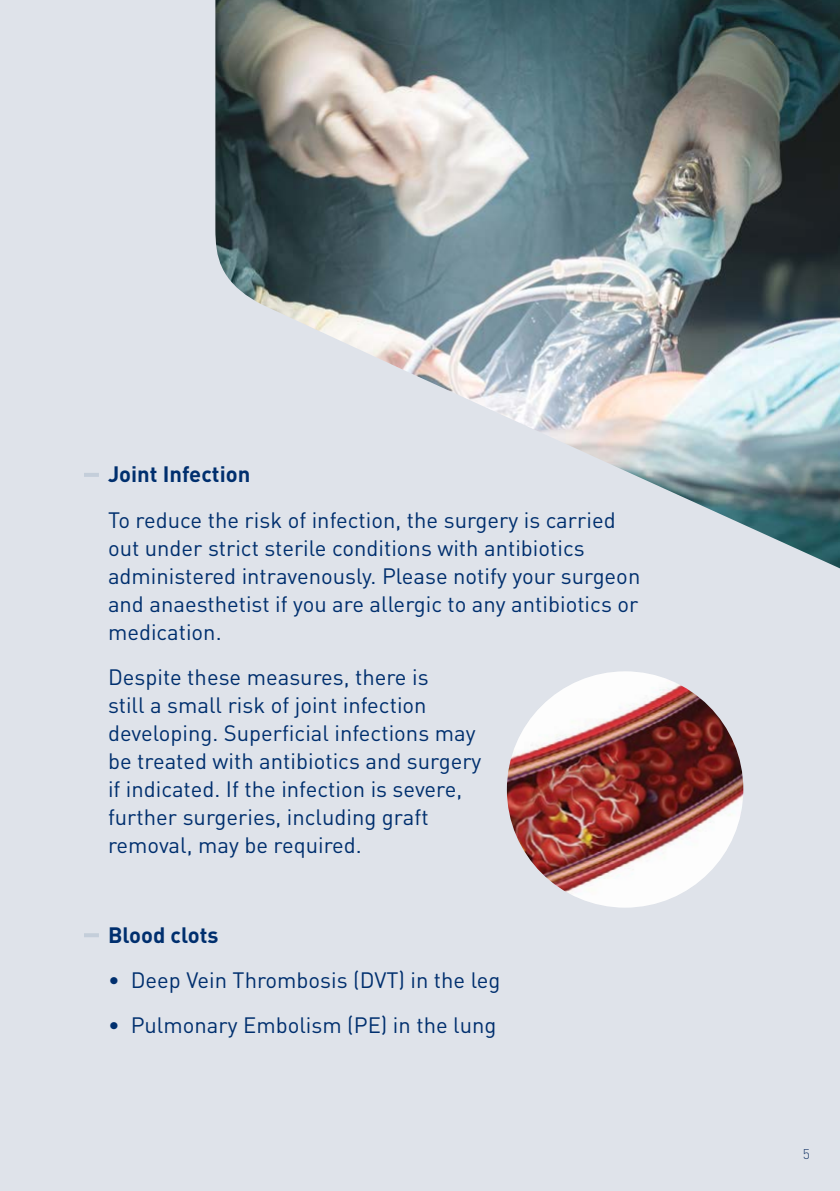
<style>
.page{position:relative;width:840px;height:1191px;background:#fff}
.page>*{position:absolute;margin:0;border:0;box-sizing:border-box;transform-origin:0 0}
.t1{font:22px/28px "DINOT";color:#002f6e}
.t2{font:700 22px "DINOT";color:#002f6e}
.t3{font:300 14px "DINOT";color:#1b3a6a}
</style>
<div class="page">
<div style="left:0;top:0;width:839px;height:1191px;background:#dfe3ea"></div>
<hr style="left:84px;top:933px;width:15px;height:4px;background:#c4ceda">
<hr style="left:84px;top:473px;width:15px;height:4px;background:#c4ceda">
<img style="left:215px;top:0;width:624px;height:568px">
<img style="left:506px;top:671px;width:237px;height:236px">
<p class="t2" style="left:108px;top:459px;width:144px">Joint Infection</p>
<p class="t1" style="left:108px;top:504px;width:533px">To reduce the risk of infection, the surgery is carried out under strict sterile conditions with antibiotics administered intravenously. Please notify your surgeon and anaesthetist if you are allergic to any antibiotics or medication.</p>
<p class="t1" style="left:108px;top:662px;width:375px">Despite these measures, there is<br>still a small risk of joint infection developing. Superficial infections may be treated with antibiotics and surgery if indicated. If the infection is severe, further surgeries, including graft removal, may be required.</p>
<p class="t2" style="left:108px;top:920px;width:112px">Blood clots</p>
<p class="t1" style="left:108px;top:965px;width:393px">• Deep Vein Thrombosis (DVT) in the leg</p>
<p class="t1" style="left:108px;top:1010px;width:390px">• Pulmonary Embolism (PE) in the lung</p>
<p class="t3" style="left:802px;top:1144px;width:9px">5</p>
</div>
